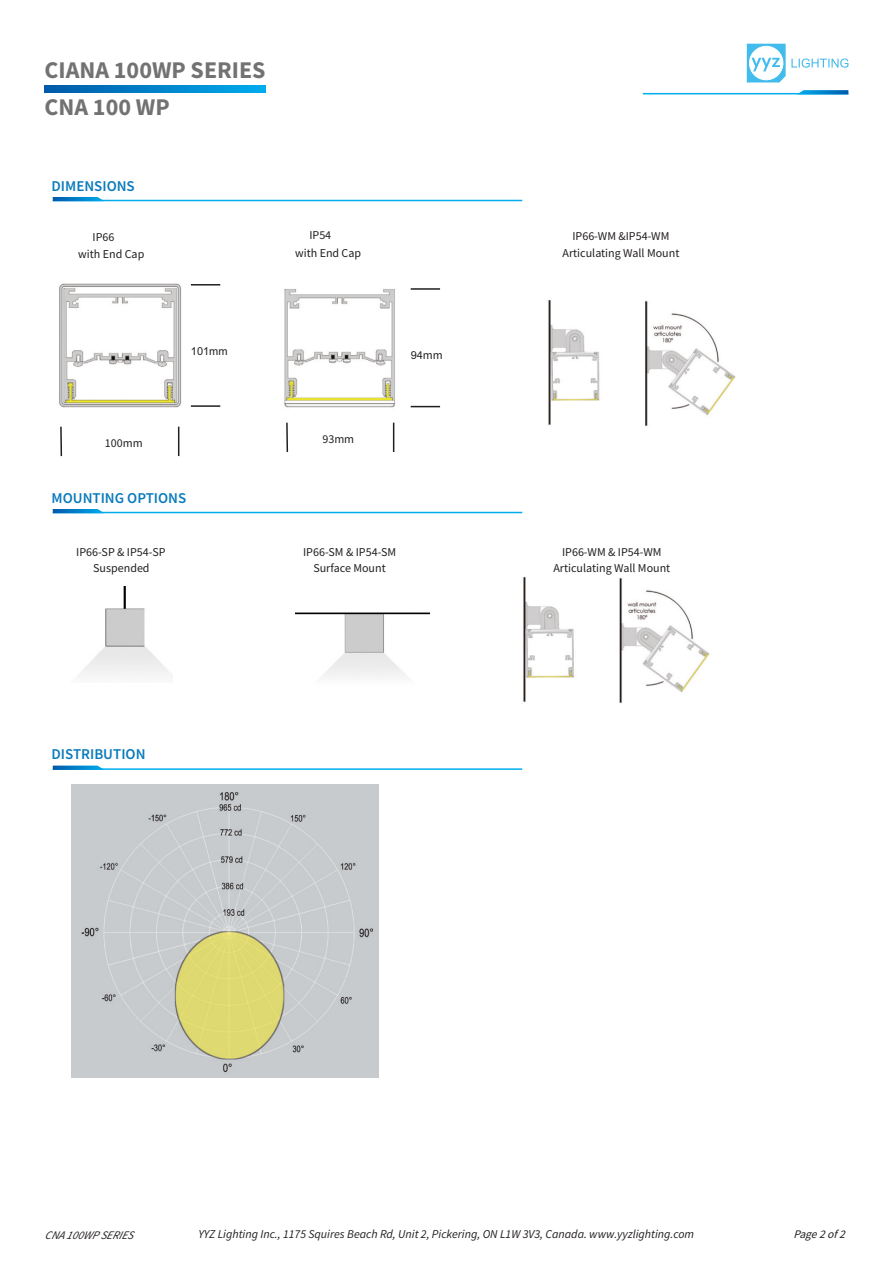
<style>
.page{position:relative;width:893px;height:1262px;background:#fff}
.page>*{position:absolute;margin:0;border:0;box-sizing:border-box;transform-origin:0 0}
.t1{font:700 24px/36.9px "Source Sans Pro";color:#737273}
.t2{font:600 15px "Source Sans Pro";color:#0a7bbc}
.t3{font:12px/16.2px "Source Sans Pro";color:#231f20;text-align:center}
.t4{font:italic 12px "Source Sans Pro";color:#231f20}
.t5{font:italic 11.55px "Source Sans Pro";color:#231f20}
.t6{font:italic 11.55px "Source Sans Pro";color:#231f20}
.t7{font:10.95px "Arial";color:#231f20}
.s1{font-family:"Arial";font-size:10.95px}
</style>
<div class="page">
<hr style="left:643px;top:93px;width:205px;height:1px;background:#00aeef">
<svg style="left:796px;top:90px;width:52px;height:4px"></svg>
<svg style="left:746px;top:44px;width:39px;height:38px"></svg>
<svg style="left:791px;top:58px;width:57px;height:10px"></svg>
<svg style="left:45px;top:85px;width:220px;height:8px;background:#0082ca"></svg>
<hr style="left:53px;top:200px;width:469px;height:1px;background:#00aeef">
<svg style="left:53px;top:197px;width:51px;height:4px"></svg>
<img style="left:59px;top:283px;width:132px;height:125px">
<img style="left:284px;top:289px;width:111px;height:119px">
<svg style="left:191px;top:284px;width:29px;height:1px"></svg>
<hr style="left:191px;top:405px;width:29px;height:2px;background:#231f20">
<hr style="left:60px;top:427px;width:2px;height:29px;background:#231f20">
<svg style="left:178px;top:427px;width:1px;height:29px"></svg>
<hr style="left:410px;top:288px;width:30px;height:2px;background:#231f20">
<hr style="left:410px;top:406px;width:30px;height:1px;background:#231f20">
<hr style="left:286px;top:423px;width:2px;height:29px;background:#231f20">
<hr style="left:393px;top:422px;width:1px;height:30px;background:#231f20">
<img style="left:548px;top:300px;width:188px;height:126px">
<hr style="left:53px;top:512px;width:469px;height:1px;background:#00aeef">
<svg style="left:53px;top:509px;width:51px;height:4px"></svg>
<img style="left:295px;top:612px;width:134px;height:65px">
<img style="left:79px;top:586px;width:94px;height:90px">
<img style="left:523px;top:577px;width:187px;height:126px">
<hr style="left:53px;top:768px;width:469px;height:2px;background:#00aeef">
<svg style="left:53px;top:765px;width:51px;height:5px"></svg>
<img style="left:71px;top:784px;width:308px;height:293px">
<h1 class="t1" style="left:44px;top:53px;width:223px">CIANA 100WP SERIES<br>CNA 100 WP</h1>
<p class="t2" style="left:52px;top:180px;width:85px">DIMENSIONS</p>
<p class="t3" style="left:78px;top:229px;width:68px;line-height:17.5px;text-align:left;text-indent:14px">IP66<br>with End Cap</p>
<p class="t3" style="left:295px;top:228px;width:68px;line-height:17.5px;text-align:left;text-indent:14px">IP54<br>with End Cap</p>
<p class="t3" style="left:105px;top:436px;width:39px">100mm</p>
<p class="t7" style="left:191px;top:346px;width:38px">101mm</p>
<p class="t2" style="left:52px;top:491px;width:136px">MOUNTING OPTIONS</p>
<p class="t3" style="left:322px;top:432px;width:33px">93mm</p>
<p class="t3" style="left:410px;top:348px;width:33px"><span class="s1">9</span>4mm</p>
<p class="t3" style="left:562px;top:229px;width:118px">IP66-WM &amp;IP54-WM<br>Articulating Wall Mount</p>
<p class="t3" style="left:76px;top:544px;width:91px">IP66-SP &amp; IP54-SP<br>Suspended</p>
<p class="t3" style="left:303px;top:544px;width:95px">IP66-SM &amp; IP54-SM<br>Surface Mount</p>
<p class="t3" style="left:553px;top:544px;width:118px">IP66-WM &amp; IP54-WM<br>Articulating Wall Mount</p>
<p class="t2" style="left:52px;top:748px;width:95px">DISTRIBUTION</p>
<p class="t5" style="left:45px;top:1230px;width:93px">CNA 100WP SERIES</p>
<p class="t4" style="left:198px;top:1228px;width:497px">YYZ Lighting Inc., 1175 Squires Beach Rd, Unit 2, Pickering, ON L1W 3V3, Canada. www.yyzlighting.com</p>
<p class="t6" style="left:793px;top:1229px;width:56px">Page2of 2</p>
</div>
